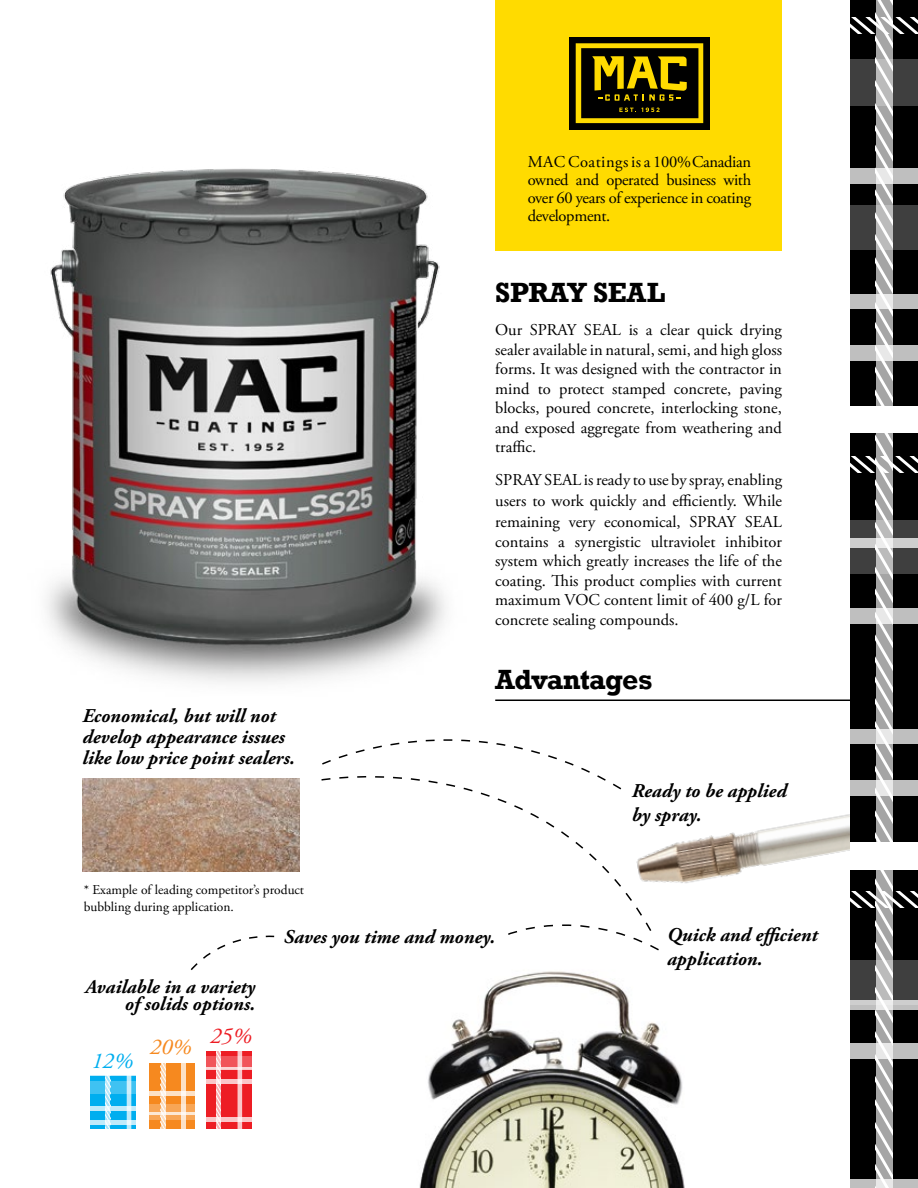
<style>
.page{position:relative;width:918px;height:1188px;background:#fff}
.page>*{position:absolute;margin:0;border:0;box-sizing:border-box;transform-origin:0 0}
.t1{font:700 28.5px "Rockwell";letter-spacing:-.02em;color:#000}
.t2{font:italic 22.5px "Adobe Garamond Pro";color:#ed1d24}
.t3{font:italic 22.5px "Adobe Garamond Pro";color:#f6891f}
.t4{font:italic 22.5px "Adobe Garamond Pro";color:#00aeef}
.t5{font:italic 700 19.5px/21px "Adobe Garamond Pro";color:#000}
.t6{font:16.5px/19.5px "Adobe Garamond Pro";color:#000;text-align:justify}
.t7{font:13.5px/16.2px "Adobe Garamond Pro";color:#000}
</style>
<div class="page">
<hr style="left:495px;top:700px;width:389px;height:1px;background:#000">
<img style="left:419px;top:971px;width:266px;height:217px">
<img style="left:653px;top:814px;width:197px;height:69px">
<img style="left:83px;top:778px;width:216px;height:93px">
<svg style="left:471px;top:791px;width:182px;height:110px"></svg>
<div style="left:91px;top:1075px;width:45px;height:54px;background:#00aeef"></div>
<svg style="left:127px;top:1076px;width:4px;height:53px"></svg>
<svg style="left:106px;top:1076px;width:4px;height:53px"></svg>
<hr style="left:91px;top:1075px;width:45px;height:1px;background:#fff">
<svg style="left:91px;top:1120px;width:45px;height:5px"></svg>
<svg style="left:91px;top:1106px;width:45px;height:4px"></svg>
<svg style="left:91px;top:1081px;width:45px;height:13px"></svg>
<div style="left:149px;top:1063px;width:45px;height:66px;background:#f6891f"></div>
<hr style="left:181px;top:1063px;width:4px;height:66px;background:#fce1c6">
<svg style="left:161px;top:1063px;width:4px;height:66px"></svg>
<svg style="left:149px;top:1105px;width:45px;height:15px"></svg>
<svg style="left:149px;top:1091px;width:45px;height:4px"></svg>
<div style="left:207px;top:1052px;width:45px;height:77px;background:#ed1d24"></div>
<hr style="left:238px;top:1052px;width:4px;height:77px;background:#fac6c8">
<svg style="left:216px;top:1052px;width:5px;height:77px"></svg>
<hr style="left:207px;top:1067px;width:45px;height:3px;background:#fff">
<svg style="left:207px;top:1056px;width:45px;height:13px"></svg>
<svg style="left:207px;top:1079px;width:45px;height:5px"></svg>
<svg style="left:207px;top:1118px;width:45px;height:4px"></svg>
<svg style="left:321px;top:699px;width:302px;height:92px"></svg>
<svg style="left:508px;top:907px;width:151px;height:44px"></svg>
<svg style="left:190px;top:935px;width:85px;height:35px"></svg>
<svg style="left:850px;top:0;width:68px;height:1179px;background:#535353"></svg>
<svg style="left:850px;top:729px;width:68px;height:15px"></svg>
<svg style="left:850px;top:1179px;width:68px;height:9px"></svg>
<img style="left:46px;top:168px;width:425px;height:538px">
<div style="left:495px;top:0;width:287px;height:251px;background:#ffdb00"></div>
<div style="left:569px;top:37px;width:141px;height:93px;background:#000"></div>
<svg style="left:576px;top:43px;width:128px;height:81px"></svg>
<p class="t6" style="left:528px;top:154px;width:225px;line-height:18px">MAC Coatings is a 100% Canadian owned and operated business with over 60 years of experience in coating development.</p>
<h1 class="t1" style="left:495px;top:275px;width:172px">SPRAY SEAL</h1>
<p class="t6" style="left:495px;top:321px;width:288px">Our SPRAY SEAL is a clear quick drying sealer available in natural, semi, and high gloss forms. It was designed with the contractor in mind to protect stamped concrete, paving blocks, poured concrete, interlocking stone, and exposed aggregate from weathering and traffic.</p>
<p class="t6" style="left:495px;top:470px;width:288px;line-height:21px">SPRAY SEAL is ready to use by spray, enabling users to work quickly and efficiently. While remaining very economical, SPRAY SEAL</p>
<p class="t6" style="left:495px;top:532px;width:288px">contains a synergistic ultraviolet inhibitor system which greatly increases the life of the coating. This product complies with current maximum VOC content limit of 400 g/L for concrete sealing compounds.</p>
<p class="t5" style="left:82px;top:706px;width:214px">Economical, but will not develop appearance issues like low price point sealers.</p>
<p class="t7" style="left:84px;top:883px;width:222px">* Example of leading competitor’s product bubbling during application.</p>
<h1 class="t1" style="left:495px;top:662px;width:159px">Advantages</h1>
<p class="t5" style="left:632px;top:779px;width:156px;line-height:24px">Ready to be applied by spray.</p>
<p class="t5" style="left:86px;top:979px;width:171px;line-height:16.5px;text-align:right">Available in a variety of solids options.</p>
<h2 class="t4" style="left:91px;top:1048px;width:44px">12%</h2>
<h2 class="t3" style="left:150px;top:1033px;width:44px">20%</h2>
<h2 class="t2" style="left:210px;top:1022px;width:44px">25%</h2>
<p class="t5" style="left:284px;top:926px;width:213px">Saves you time and money.</p>
<p class="t5" style="left:667px;top:923px;width:152px;line-height:24px">Quick and efficient application.</p>
</div>
